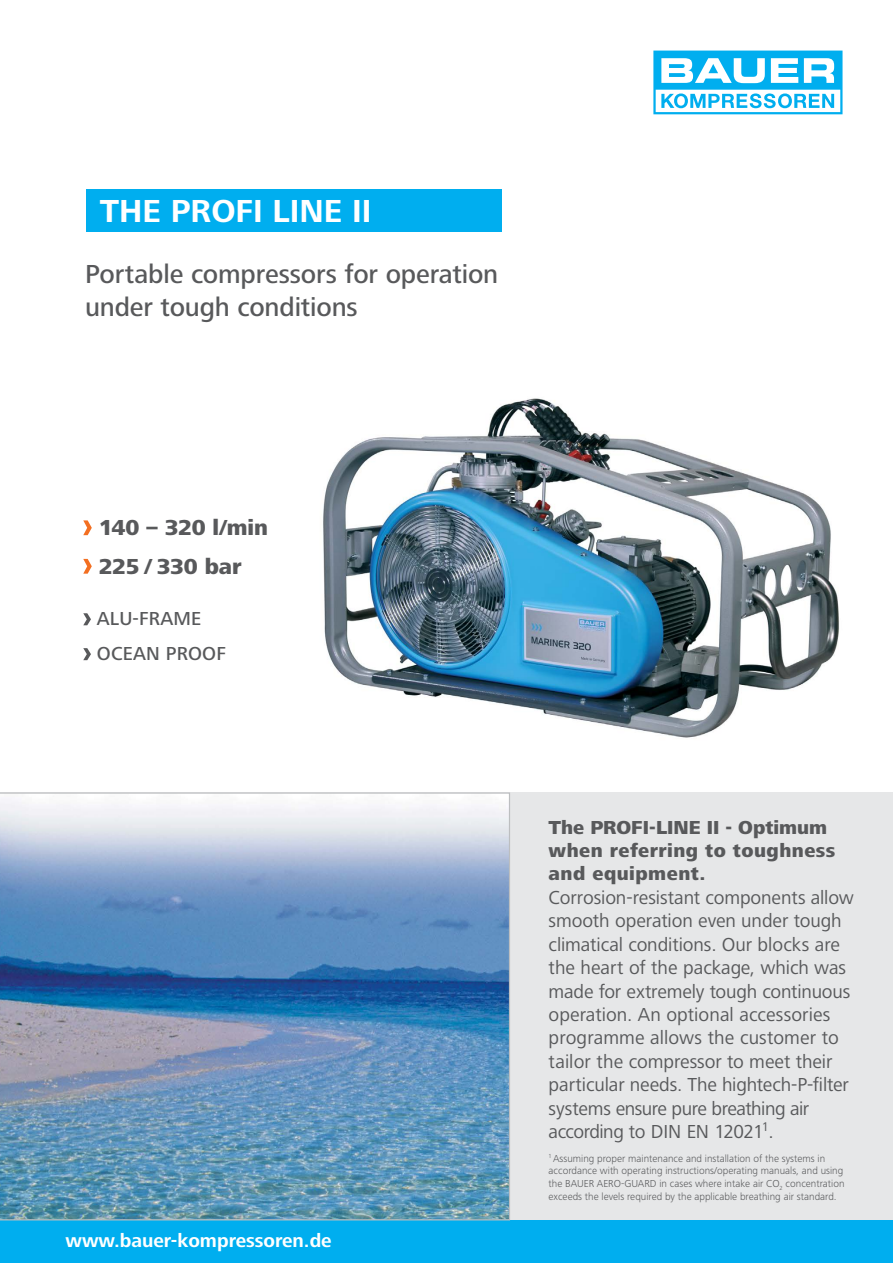
<style>
.page{position:relative;width:893px;height:1263px;background:#fff}
.page>*{position:absolute;margin:0;border:0;box-sizing:border-box;transform-origin:0 0}
.t1{font:700 33px "Frutiger Next LT";color:#fff}
.t2{font:500 27px/32.4px "Frutiger Next LT";letter-spacing:-.005em;color:#58595b}
.t3{font:800 22.5px/38.5px "Frutiger Next LT";letter-spacing:-.015em;color:#58595b}
.t4{font:19.5px/23.4px "Frutiger Next LT";letter-spacing:-.005em;color:#58595b}
.t5{font:800 19.5px/23.4px "Frutiger Next LT";letter-spacing:.02em;color:#58595b}
.t6{font:700 19.5px "Frutiger Next LT";color:#fff}
.t7{font:500 19.5px/35px "Frutiger Next LT";letter-spacing:.01em;color:#58595b}
.t8{font:300 10.5px/12.6px "Frutiger Next LT";color:#58595b}
</style>
<div class="page">
<div style="left:0;top:792px;width:893px;height:471px;background:#e6e7e8"></div>
<div style="left:0;top:1220px;width:893px;height:43px;background:#00aeef"></div>
<div style="left:86px;top:189px;width:415px;height:43px;background:#00aeef"></div>
<svg style="left:653px;top:50px;width:190px;height:65px"></svg>
<img style="left:0;top:792px;width:510px;height:428px">
<img style="left:323px;top:398px;width:516px;height:340px">
<svg style="left:83px;top:520px;width:9px;height:15px"></svg>
<svg style="left:83px;top:559px;width:9px;height:15px"></svg>
<svg style="left:83px;top:613px;width:8px;height:12px"></svg>
<svg style="left:83px;top:648px;width:8px;height:12px"></svg>
<h1 class="t1" style="left:100px;top:192px;width:273px">the PROFI Line II</h1>
<h2 class="t2" style="left:85px;top:258px;width:415px">Portable compressors for operation under tough conditions</h2>
<p class="t3" style="left:99px;top:508px;width:171px">140 – 320 l/min<br>225 / 330 bar</p>
<p class="t7" style="left:97px;top:601px;width:106px">Alu-Frame<br>Ocean Proof</p>
<p class="t6" style="left:66px;top:1230px;width:268px">www.bauer-kompressoren.de</p>
<p class="t5" style="left:549px;top:815px;width:288px">The PROFI-LINE II - Optimum when referring to toughness and equipment.</p>
<p class="t4" style="left:549px;top:886px;width:307px">Corrosion-resistant components allow smooth operation even under tough climatical conditions. Our blocks are the heart of the package, which was made for extremely tough continuous operation. An optional accessories programme allows the customer to tailor the compressor to meet their particular needs. The hightech-P-filter systems ensure pure breathing air according to DIN EN 12021<sup>1</sup>.</p>
<p class="t8" style="left:549px;top:1152px;width:298px"><sup>1</sup> Assuming proper maintenance and installation of the systems in accordance with operating instructions/operating manuals, and using the BAUER AERO-GUARD in cases where intake air CO<sub>2</sub> concentration exceeds the levels required by the applicable breathing air standard.</p>
</div>
